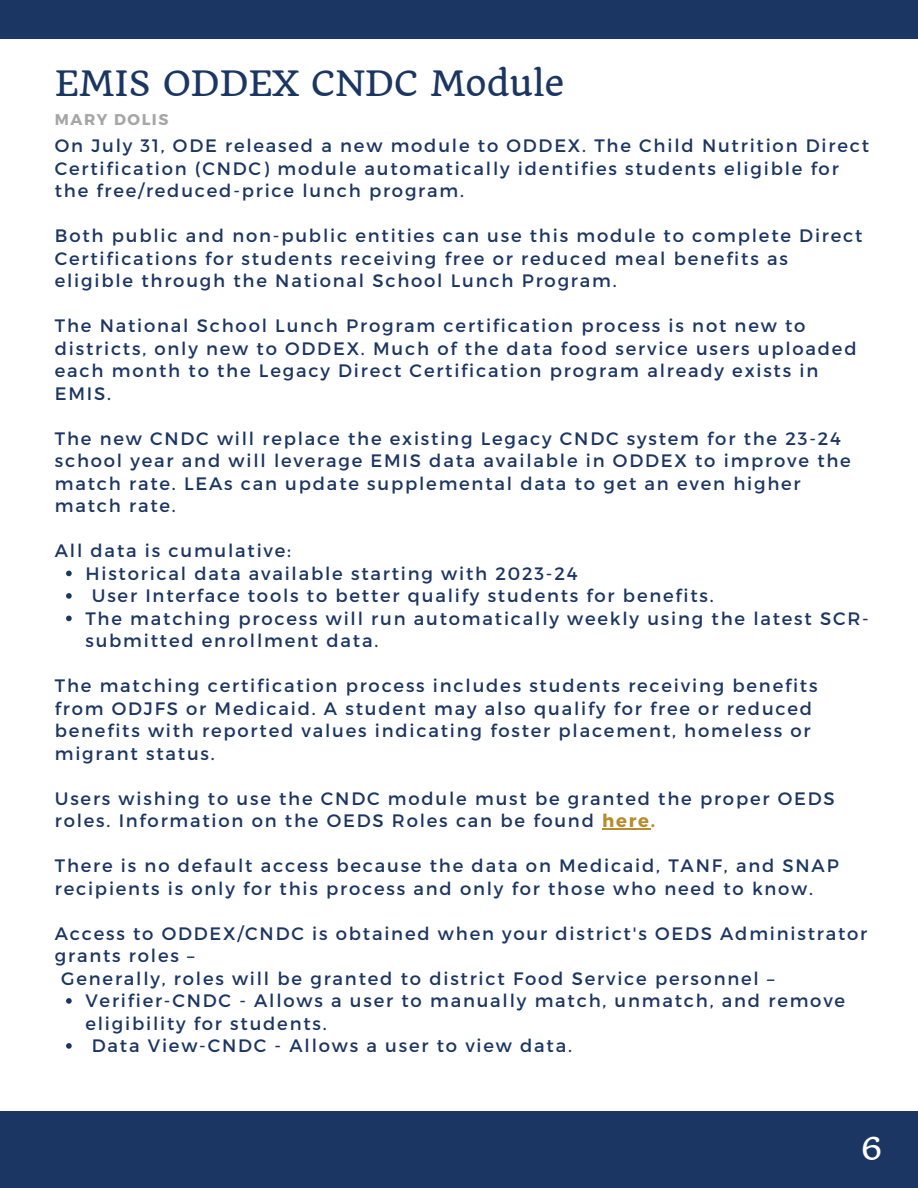
<style>
.page{position:relative;width:918px;height:1188px;background:#fff}
.page>*{position:absolute;margin:0;border:0;box-sizing:border-box;transform-origin:0 0}
.t1{font:34.05px "Quando";color:#1b3663}
.t2{font:31.2px "Quando";color:#fff}
.t3{font:18px/22.5px "Montserrat";letter-spacing:.1em;color:#1b3663}
.t4{font:700 15.6px "Montserrat";letter-spacing:.1em;color:#a6a6a6}
.s1{font-weight:700;color:#b88b2d}
</style>
<div class="page">
<div style="left:0;top:0;width:918px;height:38px;background:#1b3663"></div>
<div style="left:0;top:1112px;width:918px;height:76px;background:#1b3663"></div>
<svg style="left:66px;top:571px;width:6px;height:5px"></svg>
<svg style="left:66px;top:593px;width:6px;height:6px"></svg>
<svg style="left:66px;top:616px;width:6px;height:5px"></svg>
<svg style="left:66px;top:998px;width:6px;height:6px"></svg>
<svg style="left:66px;top:1043px;width:6px;height:6px"></svg>
<hr style="left:602px;top:828px;width:49px;height:1px;background:#b88b2d">
<p class="t1" style="left:55px;top:62px;width:511px">EMIS ODDEX CNDC Module</p>
<p class="t4" style="left:55px;top:109px;width:115px">MARY DOLIS</p>
<p class="t3" style="left:55px;top:134px;width:816px">On July 31, ODE released a new module to ODDEX. The Child Nutrition Direct<br>Certification (CNDC) module automatically identifies students eligible for the free/reduced-price lunch program.</p>
<p class="t3" style="left:55px;top:224px;width:809px">Both public and non-public entities can use this module to complete Direct<br>Certifications for students receiving free or reduced meal benefits as eligible through the National School Lunch Program.</p>
<p class="t3" style="left:55px;top:314px;width:803px">The National School Lunch Program certification process is not new to districts, only new to ODDEX. Much of the data food service users uploaded each month to the Legacy Direct Certification program already exists in EMIS.</p>
<p class="t3" style="left:55px;top:426px;width:798px">The new CNDC will replace the existing Legacy CNDC system for the 23-24 school year and will leverage EMIS data available in ODDEX to improve the match rate. LEAs can update supplemental data to get an even higher match rate.</p>
<p class="t3" style="left:55px;top:539px;width:238px">All data is cumulative:</p>
<p class="t3" style="left:85px;top:561px;width:494px">Historical data available starting with 2023-24</p>
<p class="t3" style="left:92px;top:584px;width:623px">User Interface tools to better qualify students for benefits.</p>
<p class="t3" style="left:85px;top:606px;width:785px">The matching process will run automatically weekly using the latest SCR&shy;submitted enrollment data.</p>
<p class="t3" style="left:55px;top:674px;width:764px">The matching certification process includes students receiving benefits from ODJFS or Medicaid. A student may also qualify for free or reduced benefits with reported values indicating foster placement, homeless or migrant status.</p>
<p class="t3" style="left:55px;top:786px;width:781px">Users wishing to use the CNDC module must be granted the proper OEDS roles. Information on the OEDS Roles can be found <span class="s1">here.</span></p>
<p class="t3" style="left:55px;top:854px;width:786px">There is no default access because the data on Medicaid, TANF, and SNAP recipients is only for this process and only for those who need to know.</p>
<p class="t3" style="left:55px;top:921px;width:814px">Access to ODDEX/CNDC is obtained when your district's OEDS Administrator grants roles –</p>
<p class="t3" style="left:61px;top:966px;width:715px">Generally, roles will be granted to district Food Service personnel –</p>
<p class="t3" style="left:85px;top:989px;width:761px">Verifier-CNDC - Allows a user to manually match, unmatch, and remove eligibility for students.</p>
<p class="t3" style="left:92px;top:1034px;width:482px">Data View-CNDC - Allows a user to view data.</p>
<p class="t2" style="left:861px;top:1129px;width:24px">6</p>
</div>
